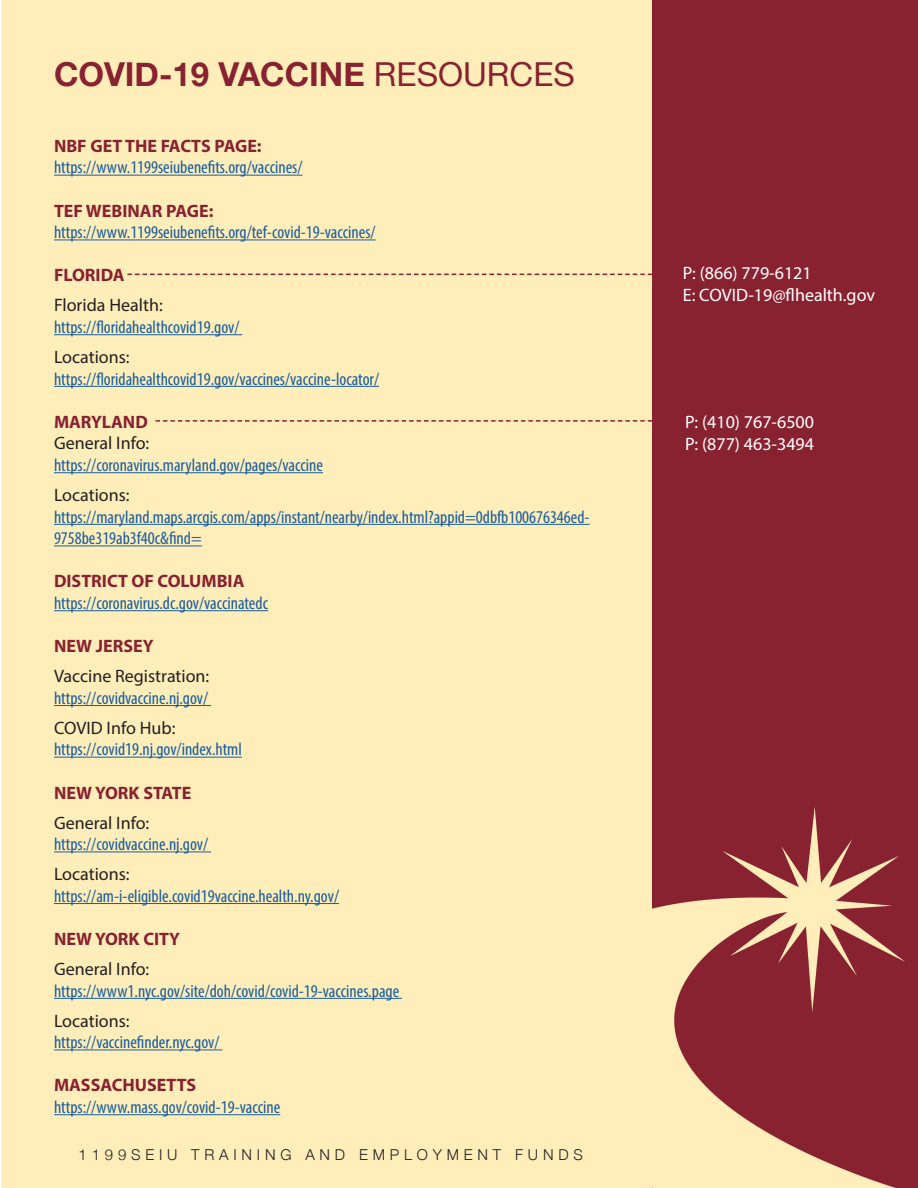
<style>
.page{position:relative;width:918px;height:1188px;background:#fff}
.page>*{position:absolute;margin:0;border:0;box-sizing:border-box;transform-origin:0 0}
.t1{font:700 33px "Helvetica Neue";color:#882231}
.t2{font:condensed 18px/21.6px "Myriad Pro";color:#175d9e}
.t3{font:18px "Myriad Pro";color:#231f20}
.t4{font:700 18px "Myriad Pro";color:#882231}
.t5{font:18px "Myriad Pro";color:#fff}
.t6{font:300 15px "Helvetica Neue";letter-spacing:.32em;color:#231f20}
.s1{font-weight:400}
</style>
<div class="page">
<div style="left:652px;top:0;width:266px;height:1188px;background:#882231"></div>
<hr style="left:54px;top:175px;width:249px;height:1px;background:#175d9e">
<hr style="left:54px;top:239px;width:322px;height:1px;background:#175d9e">
<hr style="left:54px;top:334px;width:188px;height:1px;background:#175d9e">
<hr style="left:54px;top:386px;width:325px;height:1px;background:#175d9e">
<hr style="left:54px;top:472px;width:269px;height:1px;background:#175d9e">
<hr style="left:54px;top:524px;width:536px;height:1px;background:#175d9e">
<hr style="left:54px;top:545px;width:148px;height:1px;background:#175d9e">
<hr style="left:54px;top:610px;width:214px;height:1px;background:#175d9e">
<hr style="left:54px;top:705px;width:157px;height:1px;background:#175d9e">
<hr style="left:54px;top:757px;width:188px;height:1px;background:#175d9e">
<hr style="left:54px;top:851px;width:157px;height:1px;background:#175d9e">
<hr style="left:54px;top:903px;width:285px;height:1px;background:#175d9e">
<hr style="left:54px;top:998px;width:348px;height:1px;background:#175d9e">
<hr style="left:54px;top:1049px;width:168px;height:1px;background:#175d9e">
<hr style="left:54px;top:1114px;width:226px;height:1px;background:#175d9e">
<img style="left:652px;top:808px;width:252px;height:380px">
<svg style="left:127px;top:274px;width:525px;height:1px"></svg>
<svg style="left:156px;top:420px;width:496px;height:2px"></svg>
<p class="t1" style="left:54px;top:49px;width:522px">COVID-19 VACCINE <span class="s1">RESOURCES</span></p>
<p class="t4" style="left:54px;top:134px;width:209px">NBF GET THE FACTS PAGE:</p>
<p class="t2" style="left:54px;top:156px;width:250px">https://www.1199seiubenefits.org/vaccines/</p>
<p class="t4" style="left:54px;top:199px;width:161px">TEF WEBINAR PAGE:</p>
<p class="t2" style="left:54px;top:221px;width:323px">https://www.1199seiubenefits.org/tef-covid-19-vaccines/</p>
<p class="t4" style="left:54px;top:264px;width:72px">FLORIDA</p>
<p class="t3" style="left:54px;top:294px;width:110px">Florida Health:</p>
<p class="t2" style="left:54px;top:316px;width:187px">https://floridahealthcovid19.gov/</p>
<p class="t3" style="left:54px;top:346px;width:77px">Locations:</p>
<p class="t2" style="left:54px;top:368px;width:327px">https://floridahealthcovid19.gov/vaccines/vaccine-locator/</p>
<p class="t4" style="left:54px;top:410px;width:95px">MARYLAND</p>
<p class="t3" style="left:54px;top:432px;width:97px">General Info:</p>
<p class="t2" style="left:54px;top:454px;width:271px">https://coronavirus.maryland.gov/pages/vaccine</p>
<p class="t3" style="left:54px;top:484px;width:77px">Locations:</p>
<p class="t2" style="left:54px;top:506px;width:537px">https://maryland.maps.arcgis.com/apps/instant/nearby/index.html?appid=0dbfb100676346ed-<br>9758be319ab3f40c&amp;find=</p>
<p class="t4" style="left:54px;top:570px;width:192px">DISTRICT OF COLUMBIA</p>
<p class="t2" style="left:54px;top:592px;width:216px">https://coronavirus.dc.gov/vaccinatedc</p>
<p class="t4" style="left:54px;top:634px;width:101px">NEW JERSEY</p>
<p class="t3" style="left:54px;top:665px;width:157px">Vaccine Registration:</p>
<p class="t2" style="left:54px;top:687px;width:156px">https://covidvaccine.nj.gov/</p>
<p class="t3" style="left:54px;top:717px;width:123px">COVID Info Hub:</p>
<p class="t2" style="left:54px;top:738px;width:189px">https://covid19.nj.gov/index.html</p>
<p class="t4" style="left:54px;top:781px;width:139px">NEW YORK STATE</p>
<p class="t3" style="left:54px;top:811px;width:97px">General Info:</p>
<p class="t2" style="left:54px;top:833px;width:156px">https://covidvaccine.nj.gov/</p>
<p class="t3" style="left:54px;top:863px;width:77px">Locations:</p>
<p class="t2" style="left:54px;top:885px;width:287px">https://am-i-eligible.covid19vaccine.health.ny.gov/</p>
<p class="t4" style="left:54px;top:927px;width:128px">NEW YORK CITY</p>
<p class="t3" style="left:54px;top:958px;width:97px">General Info:</p>
<p class="t2" style="left:54px;top:980px;width:347px">https://www1.nyc.gov/site/doh/covid/covid-19-vaccines.page</p>
<p class="t3" style="left:54px;top:1009px;width:77px">Locations:</p>
<p class="t2" style="left:54px;top:1031px;width:167px">https://vaccinefinder.nyc.gov/</p>
<p class="t4" style="left:54px;top:1074px;width:144px">MASSACHUSETTS</p>
<p class="t2" style="left:54px;top:1096px;width:228px">https://www.mass.gov/covid-19-vaccine</p>
<p class="t6" style="left:79px;top:1142px;width:506px">1199SEIU TRAINING AND EMPLOYMENT FUNDS</p>
<p class="t5" style="left:683px;top:262px;width:130px">P: (866) 779-6121</p>
<p class="t5" style="left:683px;top:284px;width:194px">E: COVID-19@flhealth.gov</p>
<p class="t5" style="left:685px;top:411px;width:130px">P: (410) 767-6500</p>
<p class="t5" style="left:685px;top:433px;width:130px">P: (877) 463-3494</p>
</div>
